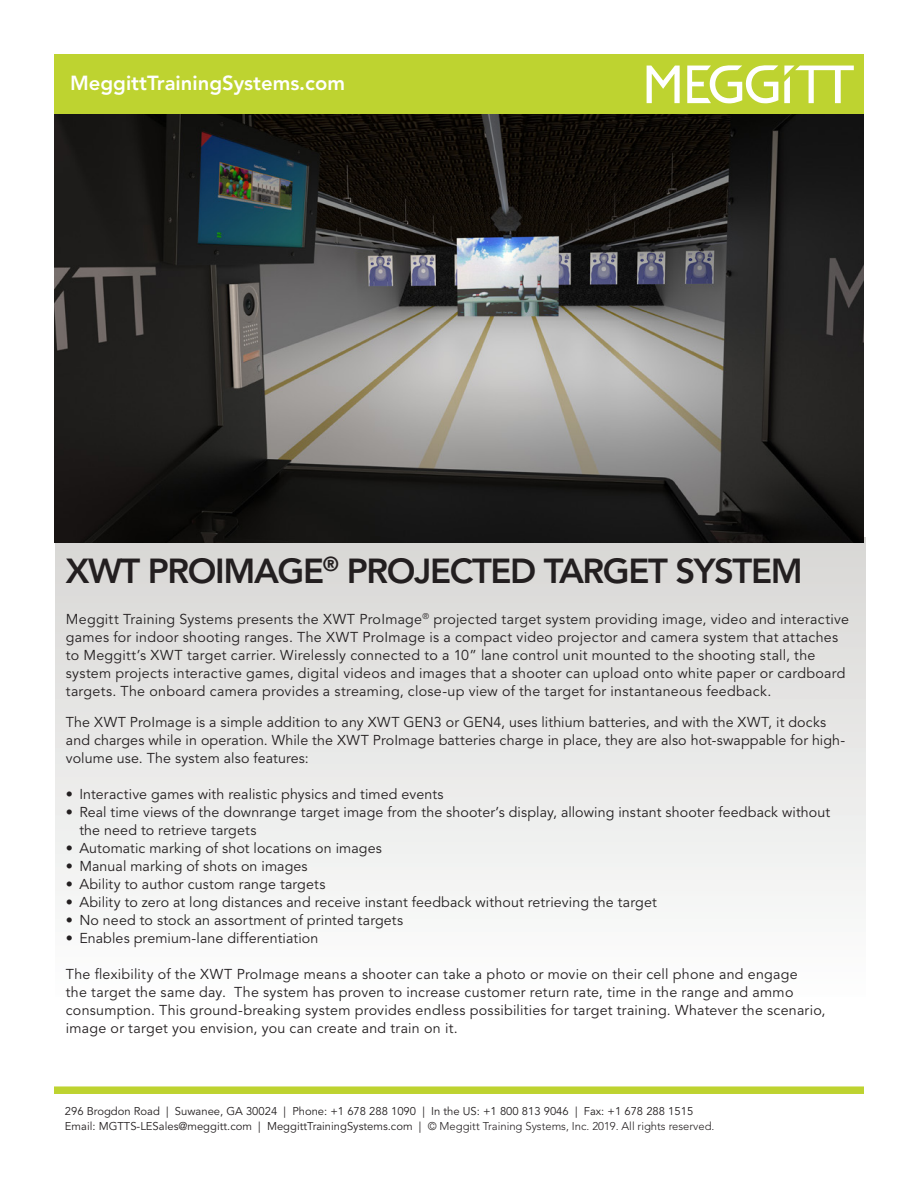
<style>
.page{position:relative;width:918px;height:1188px;background:#fff}
.page>*{position:absolute;margin:0;border:0;box-sizing:border-box;transform-origin:0 0}
.t1{font:800 34.5px "Avenir LT Std";letter-spacing:-.04em;color:#231f20}
.t2{font:800 20.25px "Avenir LT Std";color:#fff}
.t3{font:14.25px/18px "Avenir LT Std";letter-spacing:.015em;color:#231f20}
.t4{font:11.25px/15.6px "Avenir LT Std";color:#231f20}
.s1{font-weight:300}
</style>
<div class="page">
<div style="left:55px;top:538px;width:810px;height:595px;background:linear-gradient(to bottom,#d6d6d3,#fff)"></div>
<img style="left:54px;top:114px;width:810px;height:428px">
<div style="left:54px;top:54px;width:810px;height:60px;background:#bed330"></div>
<svg style="left:687px;top:65px;width:91px;height:39px"></svg>
<svg style="left:647px;top:66px;width:33px;height:37px"></svg>
<svg style="left:784px;top:66px;width:70px;height:37px"></svg>
<div style="left:54px;top:1086px;width:810px;height:8px;background:#bed330"></div>
<h2 class="t2" style="left:70px;top:71px;width:276px">MeggittTrainingSystems.com</h2>
<h1 class="t1" style="left:66px;top:550px;width:738px">XWT PROIMAGE<sup>®</sup> PROJECTED TARGET SYSTEM</h1>
<p class="t3" style="left:66px;top:610px;width:785px">Meggitt Training Systems presents the XWT ProImage<sup>®</sup> projected target system providing image, video and interactive games for indoor shooting ranges. The XWT ProImage is a compact video projector and camera system that attaches to Meggitt’s XWT target carrier. Wirelessly connected to a 10” lane control unit mounted to the shooting stall, the system projects interactive games, digital videos and images that a shooter can upload onto white paper or cardboard targets. The onboard camera provides a streaming, close-up view of the target for instantaneous feedback.</p>
<p class="t3" style="left:66px;top:714px;width:781px">The XWT ProImage is a simple addition to any XWT GEN3 or GEN4, uses lithium batteries, and with the XWT, it docks and charges while in operation. While the XWT ProImage batteries charge in place, they are also hot-swappable for high&shy;volume use. The system also features:</p>
<p class="t3" style="left:66px;top:786px;width:379px">• Interactive games with realistic physics and timed events</p>
<p class="t3" style="left:79px;top:804px;width:753px;text-indent:-13px">• Real time views of the downrange target image from the shooter’s display, allowing instant shooter feedback without the need to retrieve targets</p>
<p class="t3" style="left:66px;top:840px;width:318px">• Automatic marking of shot locations on images</p>
<p class="t3" style="left:66px;top:858px;width:243px">• Manual marking of shots on images</p>
<p class="t3" style="left:66px;top:876px;width:261px">• Ability to author custom range targets</p>
<p class="t3" style="left:66px;top:894px;width:592px">• Ability to zero at long distances and receive instant feedback without retrieving the target</p>
<p class="t3" style="left:66px;top:912px;width:339px">• No need to stock an assortment of printed targets</p>
<p class="t3" style="left:66px;top:930px;width:254px">• Enables premium-lane differentiation</p>
<p class="t3" style="left:66px;top:966px;width:761px">The flexibility of the XWT ProImage means a shooter can take a photo or movie on their cell phone and engage<br>the target the same day. The system has proven to increase customer return rate, time in the range and ammo consumption. This ground-breaking system provides endless possibilities for target training. Whatever the scenario, image or target you envision, you can create and train on it.</p>
<p class="t4" style="left:65px;top:1103px;width:651px">296 Brogdon Road | Suwanee, GA 30024 | Phone: +1 678 288 1090 | In the US: +1 800 813 9046 | Fax: +1 678 288 1515<br>Email: MGTTS-LESales@meggitt.com | MeggittTrainingSystems.com | <span class="s1">© Meggitt Training Systems, Inc. 2019. All rights reserved.</span></p>
</div>
